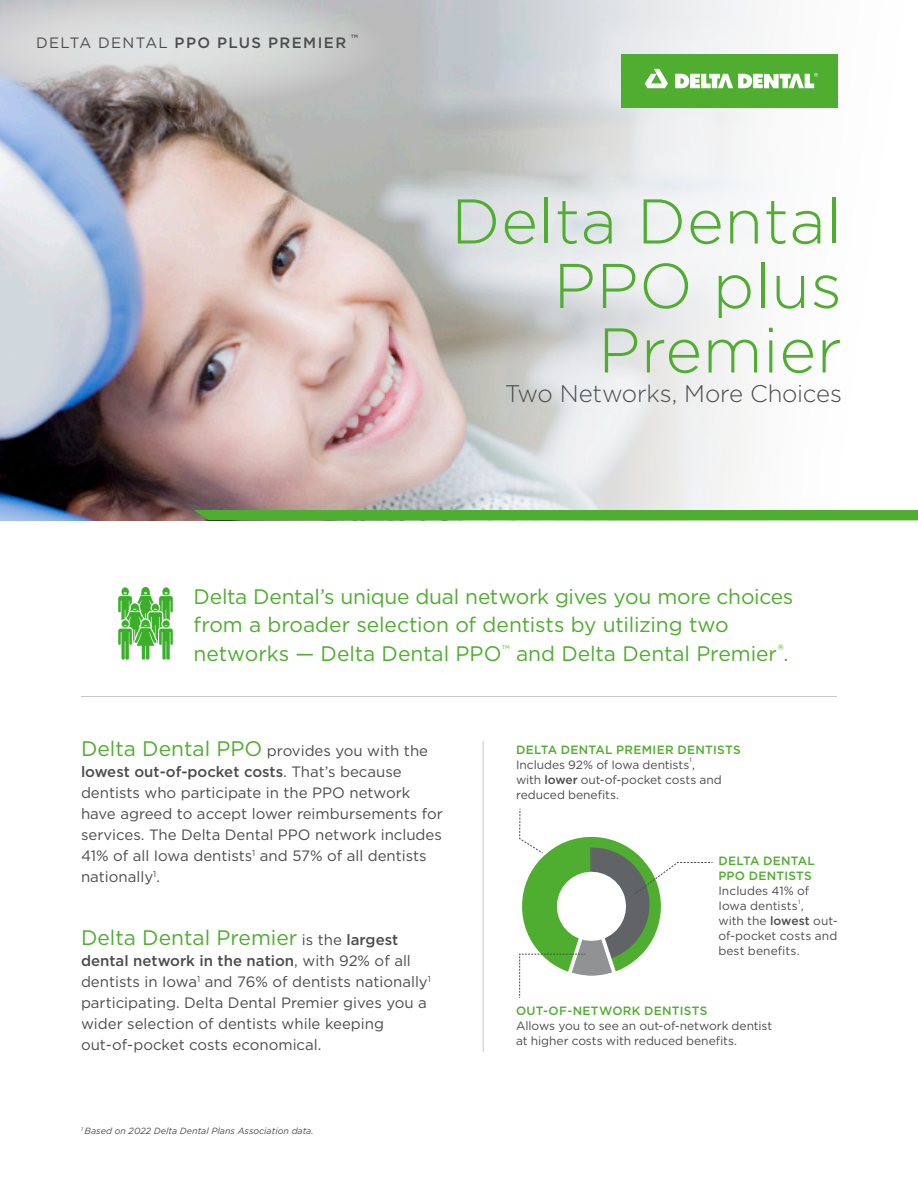
<style>
.page{position:relative;width:918px;height:1188px;background:#fff}
.page>*{position:absolute;margin:0;border:0;box-sizing:border-box;transform-origin:0 0}
.t1{font:300 63px/64.5px "Gotham";letter-spacing:.01em;color:#4fad2f;text-align:right}
.t2{font:300 24px "Gotham";letter-spacing:-.01em;color:#4b4c4d}
.t3{font:21px/28.5px "Gotham";letter-spacing:-.005em;color:#4fad2f}
.t4{font:15px/21px "Gotham";color:#4b4c4d}
.t5{font:500 15px "Gotham";letter-spacing:.095em;color:#4b4c4d}
.t6{font:12px/15px "Gotham";color:#4b4c4d}
.t7{font:500 12px/15px "Gotham";letter-spacing:.02em;color:#4fad2f}
.t8{font:italic 9px "Gotham";color:#4b4c4d}
.t9{font:6.15px "Gotham";color:#4b4c4d}
.t10{font:5.25px "Gotham";color:#4fad2f}
.s1{font-weight:400}
.s2{font-size:21px;color:#4fad2f}
.s3{font-weight:500}
.s4{font-size:15px;color:#4b4c4d}
.s5{font-weight:500;font-size:15px;color:#4b4c4d}
</style>
<div class="page">
<img style="left:0;top:108px;width:234px;height:412px">
<svg style="left:234px;top:0;width:684px;height:521px"></svg>
<img style="left:118px;top:588px;width:55px;height:72px">
<hr style="left:81px;top:696px;width:756px;height:1px;background:#c7c8ca">
<hr style="left:483px;top:741px;width:1px;height:311px;background:#c7c8ca">
<div style="left:621px;top:54px;width:217px;height:54px;background:#4fad2f"></div>
<svg style="left:645px;top:69px;width:23px;height:19px"></svg>
<svg style="left:675px;top:73px;width:143px;height:16px"></svg>
<svg style="left:0;top:0;width:390px;height:108px;background:#c5c5c6"></svg>
<div style="left:194px;top:510px;width:724px;height:10px;background:#4fad2f"></div>
<svg style="left:519px;top:808px;width:194px;height:190px"></svg>
<p class="t5" style="left:36px;top:33px;width:323px"><span class="s1">DELTA DENTAL</span> PPO PLUS PREMIER <sup>™</sup></p>
<p class="t1" style="left:451px;top:187px;width:392px">Delta Dental</p>
<p class="t1" style="left:554px;top:252px;width:290px">PPO plus<br>Premier</p>
<p class="t2" style="left:505px;top:379px;width:338px">Two Networks, More Choices</p>
<p class="t3" style="left:194px;top:582px;width:601px">Delta Dental’s unique dual network gives you more choices from a broader selection of dentists by utilizing two networks — Delta Dental PPO</p>
<p class="t10" style="left:502px;top:644px;width:10px">TM</p>
<p class="t3" style="left:516px;top:639px;width:274px">and Delta Dental Premier<sup>®</sup>.</p>
<p class="t4" style="left:81px;top:740px;width:363px"><span class="s2">Delta Dental PPO</span> provides you with the <span class="s3">lowest out-of-pocket costs</span>. That’s because dentists who participate in the PPO network have agreed to accept lower reimbursements for services. The Delta Dental PPO network includes 41% of all Iowa dentists<sup>1</sup> and 57% of all dentists nationally<sup>1</sup>.</p>
<p class="t3" style="left:81px;top:923px;width:319px">Delta Dental Premier <span class="s4">is the</span> <span class="s5">largest</span></p>
<p class="t4" style="left:81px;top:950px;width:351px"><span class="s3">dental network in the nation</span>, with 92% of all dentists in Iowa<sup>1</sup> and 76% of dentists nationally<sup>1 </sup>participating. Delta Dental Premier gives you a wider selection of dentists while keeping out-of-pocket costs economical.</p>
<p class="t8" style="left:81px;top:1125px;width:234px"><sup>1</sup> Based on 2022 Delta Dental Plans Association data.</p>
<p class="t7" style="left:516px;top:742px;width:226px">DELTA DENTAL PREMIER DENTISTS</p>
<p class="t6" style="left:516px;top:757px;width:181px">Includes 92% of Iowa dentists ,</p>
<p class="t9" style="left:690px;top:756px;width:4px">1</p>
<p class="t6" style="left:516px;top:772px;width:207px">with <span class="s3">lower</span> out-of-pocket costs and reduced benefits.</p>
<p class="t7" style="left:718px;top:854px;width:98px">DELTA DENTAL<br>PPO DENTISTS</p>
<p class="t6" style="left:718px;top:883px;width:93px">Includes 41% of<br>Iowa dentists ,</p>
<p class="t9" style="left:798px;top:898px;width:4px">1</p>
<p class="t6" style="left:718px;top:913px;width:121px;text-align:justify">with the <span class="s3">lowest</span> out&shy;of-pocket costs and best benefits.</p>
<p class="t7" style="left:516px;top:1003px;width:193px">OUT-OF-NETWORK DENTISTS</p>
<p class="t6" style="left:516px;top:1018px;width:258px">Allows you to see an out-of-network dentist at higher costs with reduced benefits.</p>
</div>
